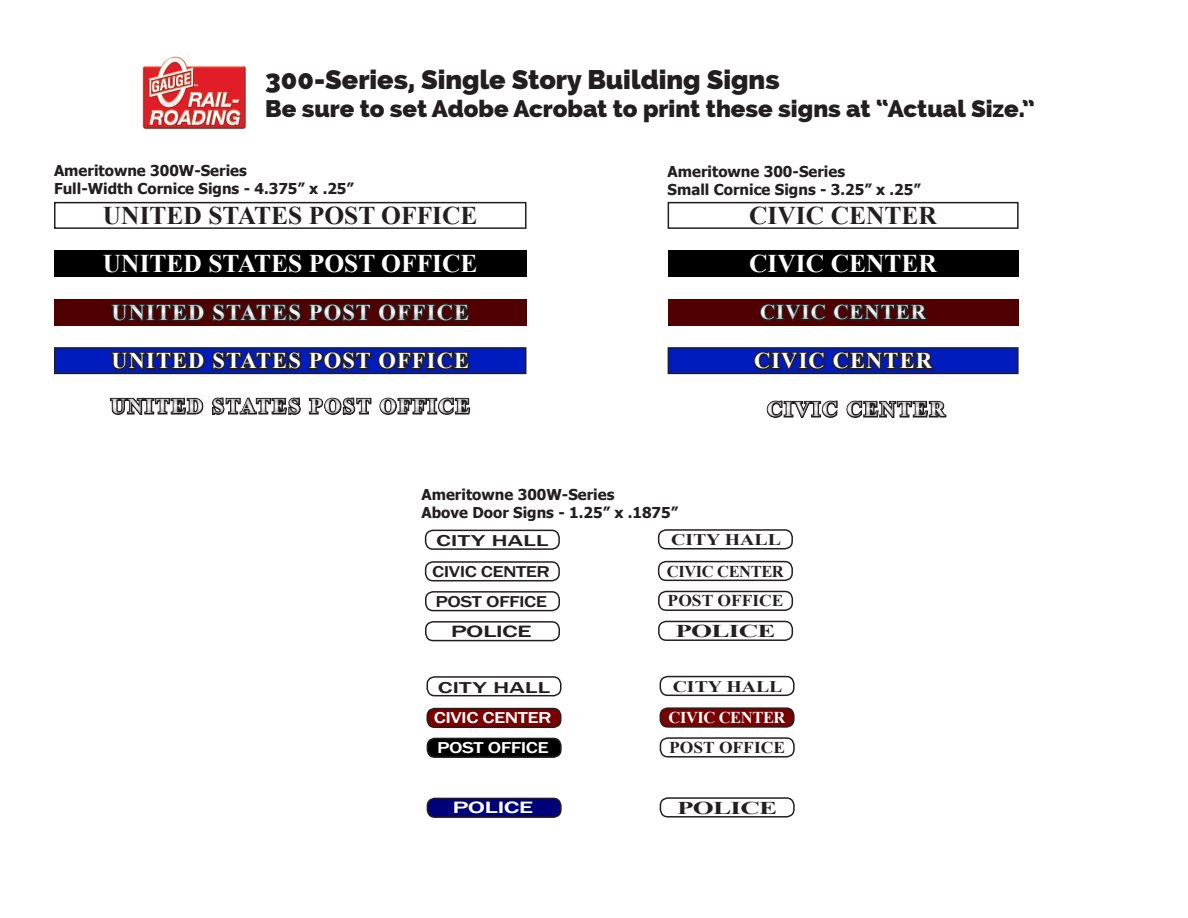
<style>
.page{position:relative;width:1188px;height:918px;background:#fff}
.page>*{position:absolute;margin:0;border:0;box-sizing:border-box;transform-origin:0 0}
.t1{font:800 27px "Raleway";color:#231f20}
.t2{font:700 25.5px "Times New Roman";color:#fff}
.t3{font:700 25.5px "Times New Roman";color:#231f20}
.t4{font:800 24px "Raleway";color:#231f20}
.t5{font:700 22.5px "Times New Roman";letter-spacing:.05em;color:#fff}
.t6{font:700 21px "Times New Roman";letter-spacing:.1em;color:#fff}
.t7{font:700 21px "Times New Roman";letter-spacing:.05em;color:#fff}
.t8{font:700 18px "Times New Roman";letter-spacing:-.025em;color:#231f20;scale:1.5 1}
.t9{font:500 16.8px "Franklin Gothic";letter-spacing:-.025em;color:#231f20;scale:1.6 1}
.t10{font:500 16.8px "Franklin Gothic";letter-spacing:-.025em;color:#fff;scale:1.6 1}
.t11{font:700 16.5px "Times New Roman";color:#231f20;scale:1.06 1}
.t12{font:700 16.5px "Times New Roman";letter-spacing:-.025em;color:#231f20}
.t13{font:700 16.5px "Times New Roman";letter-spacing:-.025em;color:#fff}
.t14{font:500 16.2px "Franklin Gothic";letter-spacing:-.025em;color:#231f20;scale:1.29 1}
.t15{font:500 16.2px "Franklin Gothic";letter-spacing:-.025em;color:#fff;scale:1.29 1}
.t16{font:500 16.2px "Franklin Gothic";color:#231f20;scale:1.58 1}
.t17{font:700 16.2px "Times New Roman";color:#231f20;scale:1.22 1}
.t18{font:700 15px "Tahoma";color:#231f20}
</style>
<div class="page">
<div style="left:54px;top:250px;width:472px;height:27px;background:#000"></div>
<div style="left:54px;top:299px;width:472px;height:27px;background:#500000"></div>
<div style="left:99px;top:290px;width:383px;height:43px;background:#231f20;opacity:.5"></div>
<div style="left:54px;top:202px;width:472px;height:27px;border:2px solid #231f20"></div>
<div style="left:55px;top:348px;width:471px;height:25px;background:#001cbf"></div>
<div style="left:54px;top:347px;width:472px;height:27px;border:2px solid #231f20"></div>
<svg style="left:109px;top:348px;width:363px;height:24px"></svg>
<div style="left:99px;top:385px;width:383px;height:42px;background:#231f20;opacity:.5"></div>
<div style="left:668px;top:202px;width:351px;height:27px;border:2px solid #231f20"></div>
<div style="left:668px;top:250px;width:351px;height:27px;background:#000"></div>
<div style="left:668px;top:299px;width:351px;height:27px;background:#500000"></div>
<div style="left:747px;top:291px;width:193px;height:42px;background:#231f20;opacity:.5"></div>
<div style="left:668px;top:348px;width:350px;height:25px;background:#001cbf"></div>
<div style="left:668px;top:347px;width:351px;height:27px;border:2px solid #231f20"></div>
<svg style="left:751px;top:348px;width:184px;height:25px"></svg>
<div style="left:425px;top:530px;width:135px;height:20px;border:2px solid #231f20;border-radius:8px"></div>
<div style="left:425px;top:561px;width:135px;height:20px;border:2px solid #231f20;border-radius:8px"></div>
<div style="left:425px;top:591px;width:135px;height:20px;border:2px solid #231f20;border-radius:8px"></div>
<div style="left:425px;top:621px;width:135px;height:20px;border:2px solid #231f20;border-radius:8px"></div>
<div style="left:658px;top:529px;width:135px;height:20px;border:2px solid #231f20;border-radius:8px"></div>
<div style="left:658px;top:561px;width:135px;height:20px;border:2px solid #231f20;border-radius:8px"></div>
<div style="left:658px;top:591px;width:135px;height:20px;border:2px solid #231f20;border-radius:8px"></div>
<div style="left:658px;top:621px;width:135px;height:20px;border:2px solid #231f20;border-radius:8px"></div>
<div style="left:427px;top:676px;width:135px;height:20px;border:2px solid #231f20;border-radius:8px"></div>
<div style="left:427px;top:709px;width:134px;height:18px;background:#780000;border-radius:8px"></div>
<div style="left:427px;top:708px;width:135px;height:20px;border:2px solid #231f20;border-radius:8px"></div>
<div style="left:427px;top:738px;width:134px;height:19px;background:#000;border-radius:8px"></div>
<div style="left:427px;top:738px;width:135px;height:20px;border:2px solid #231f20;border-radius:8px"></div>
<div style="left:427px;top:798px;width:134px;height:19px;background:#000078;border-radius:8px"></div>
<div style="left:427px;top:798px;width:135px;height:20px;border:2px solid #231f20;border-radius:8px"></div>
<div style="left:660px;top:676px;width:135px;height:20px;border:2px solid #231f20;border-radius:8px"></div>
<div style="left:660px;top:708px;width:134px;height:19px;background:#780000;border-radius:8px"></div>
<div style="left:660px;top:707px;width:135px;height:21px;border:2px solid #231f20;border-radius:8px"></div>
<div style="left:660px;top:737px;width:135px;height:21px;border:2px solid #231f20;border-radius:8px"></div>
<div style="left:660px;top:797px;width:135px;height:21px;border:2px solid #231f20;border-radius:8px"></div>
<img style="left:142px;top:56px;width:104px;height:74px">
<div style="left:754px;top:388px;width:204px;height:42px;background:#231f20;opacity:.5"></div>
<p class="t1" style="left:265px;top:64px;width:516px">300-Series, Single Story Building Signs</p>
<p class="t4" style="left:265px;top:95px;width:771px">Be sure to set Adobe Acrobat to print these signs at “Actual Size.”</p>
<p class="t18" style="left:54px;top:160px;width:194px">Ameritowne 300W-Series</p>
<p class="t18" style="left:54px;top:178px;width:301px">Full-Width Cornice Signs - 4.375” x .25”</p>
<p class="t3" style="left:103px;top:198px;width:376px">UNITED STATES POST OFFICE</p>
<p class="t2" style="left:103px;top:246px;width:376px">UNITED STATES POST OFFICE</p>
<h3 class="t5" style="left:111px;top:297px;width:359px">UNITED STATES POST OFFICE</h3>
<p class="t5" style="left:111px;top:345px;width:359px">UNITED STATES POST OFFICE</p>
<h3 class="t6" style="left:111px;top:392px;width:361px">UNITED STATES POST OFFICE</h3>
<p class="t18" style="left:668px;top:161px;width:179px">Ameritowne 300-Series</p>
<p class="t18" style="left:668px;top:179px;width:255px">Small Cornice Signs - 3.25” x .25”</p>
<p class="t3" style="left:749px;top:198px;width:189px">CIVIC CENTER</p>
<p class="t2" style="left:749px;top:246px;width:189px">CIVIC CENTER</p>
<h3 class="t7" style="left:760px;top:298px;width:168px">CIVIC CENTER</h3>
<p class="t5" style="left:754px;top:345px;width:179px">CIVIC CENTER</p>
<h3 class="t6" style="left:767px;top:395px;width:179px">CIVIC CENTER</h3>
<p class="t18" style="left:422px;top:484px;width:194px">Ameritowne 300W-Series</p>
<p class="t18" style="left:422px;top:502px;width:258px">Above Door Signs - 1.25” x .1875”</p>
<p class="t16" style="left:436px;top:531px;width:73px">CITY HALL</p>
<p class="t14" style="left:432px;top:561px;width:93px">CIVIC CENTER</p>
<p class="t14" style="left:435px;top:591px;width:88px">POST OFFICE</p>
<p class="t9" style="left:451px;top:621px;width:52px">POLICE</p>
<p class="t17" style="left:671px;top:529px;width:92px">CITY HALL</p>
<p class="t12" style="left:667px;top:560px;width:118px">CIVIC CENTER</p>
<p class="t11" style="left:668px;top:590px;width:111px">POST OFFICE</p>
<p class="t8" style="left:675px;top:618px;width:68px">POLICE</p>
<p class="t16" style="left:438px;top:677px;width:73px">CITY HALL</p>
<p class="t15" style="left:434px;top:708px;width:93px">CIVIC CENTER</p>
<p class="t15" style="left:437px;top:738px;width:88px">POST OFFICE</p>
<p class="t10" style="left:452px;top:797px;width:52px">POLICE</p>
<p class="t17" style="left:673px;top:675px;width:92px">CITY HALL</p>
<p class="t13" style="left:669px;top:706px;width:118px">CIVIC CENTER</p>
<p class="t11" style="left:669px;top:736px;width:111px">POST OFFICE</p>
<p class="t8" style="left:677px;top:795px;width:68px">POLICE</p>
</div>
